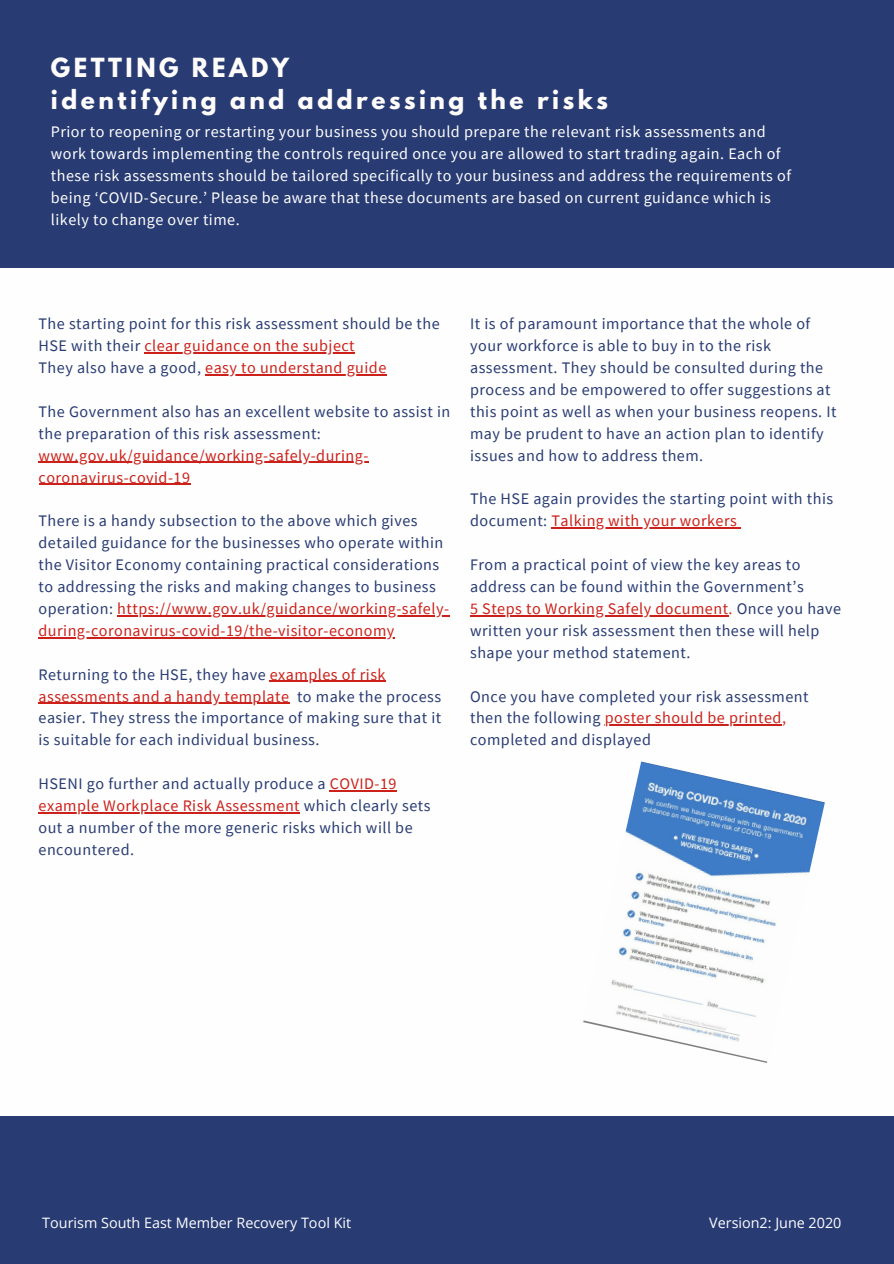
<style>
.page{position:relative;width:894px;height:1264px;background:#fff}
.page>*{position:absolute;margin:0;border:0;box-sizing:border-box;transform-origin:0 0}
.t1{font:700 23.4px/31.8px "League Spartan";letter-spacing:.15em;color:#fffcfc}
.t2{font:16.05px/21.9px "Source Sans Pro";letter-spacing:.03em;color:#283b73}
.t3{font:16.05px/21.9px "Source Sans Pro";letter-spacing:.03em;color:#fff}
.t4{font:16.05px/21.9px "Source Sans Pro";letter-spacing:.03em;color:#cc211a}
.t5{font:14.4px "Open Sans";color:#fff}
.s1{color:#cc211a}
</style>
<div class="page">
<div style="left:0;top:0;width:893px;height:1263px;background:#283b73"></div>
<div style="left:0;top:268px;width:893px;height:847px;background:#fefefe"></div>
<img style="left:583px;top:761px;width:241px;height:301px">
<hr style="left:144px;top:352px;width:211px;height:1px;background:#cc211a">
<hr style="left:205px;top:374px;width:181px;height:1px;background:#cc211a">
<hr style="left:39px;top:462px;width:330px;height:1px;background:#cc211a">
<hr style="left:39px;top:483px;width:151px;height:1px;background:#cc211a">
<hr style="left:117px;top:615px;width:332px;height:1px;background:#cc211a">
<hr style="left:39px;top:637px;width:356px;height:1px;background:#cc211a">
<hr style="left:270px;top:680px;width:116px;height:2px;background:#cc211a">
<hr style="left:39px;top:702px;width:250px;height:1px;background:#cc211a">
<hr style="left:330px;top:790px;width:67px;height:1px;background:#cc211a">
<hr style="left:39px;top:812px;width:261px;height:1px;background:#cc211a">
<hr style="left:551px;top:527px;width:186px;height:1px;background:#cc211a">
<hr style="left:470px;top:615px;width:258px;height:1px;background:#cc211a">
<hr style="left:604px;top:724px;width:177px;height:1px;background:#cc211a">
<h1 class="t1" style="left:51px;top:55px;width:558px">GETTING READY<br>identifying and addressing the risks</h1>
<p class="t3" style="left:51px;top:120px;width:741px">Prior to reopening or restarting your business you should prepare the relevant risk assessments and work towards implementing the controls required once you are allowed to start trading again. Each of these risk assessments should be tailored specifically to your business and address the requirements of being ‘COVID-Secure.’ Please be aware that these documents are based on current guidance which is likely to change over time.</p>
<p class="t2" style="left:39px;top:312px;width:402px">The starting point for this risk assessment should be the<br>HSE with their <span class="s1">clear guidance on the subject<br></span>They also have a good, <span class="s1">easy to understand guide</span></p>
<p class="t2" style="left:39px;top:400px;width:413px">The Government also has an excellent website to assist in the preparation of this risk assessment:</p>
<p class="t4" style="left:39px;top:444px;width:331px">www.gov.uk/guidance/working-safely-during&shy;coronavirus-covid-19</p>
<p class="t2" style="left:39px;top:509px;width:412px">There is a handy subsection to the above which gives detailed guidance for the businesses who operate within the Visitor Economy containing practical considerations to addressing the risks and making changes to business operation: <span class="s1">https://www.gov.uk/guidance/working-safely&shy;during-coronavirus-covid-19/the-visitor-economy</span></p>
<p class="t2" style="left:39px;top:663px;width:404px">Returning to the HSE, they have <span class="s1">examples of risk assessments and a handy template</span> to make the process easier. They stress the importance of making sure that it is suitable for each individual business.</p>
<p class="t2" style="left:39px;top:772px;width:393px">HSENI go further and actually produce a <span class="s1">COVID-19 example Workplace Risk Assessment</span> which clearly sets out a number of the more generic risks which will be encountered.</p>
<p class="t2" style="left:470px;top:312px;width:368px">It is of paramount importance that the whole of your workforce is able to buy in to the risk assessment. They should be consulted during the process and be empowered to offer suggestions at this point as well as when your business reopens. It may be prudent to have an action plan to identify issues and how to address them.</p>
<p class="t2" style="left:470px;top:488px;width:364px">The HSE again provides the starting point with this document: <span class="s1">Talking with your workers</span></p>
<p class="t2" style="left:470px;top:553px;width:372px">From a practical point of view the key areas to address can be found within the Government’s<br><span class="s1">5 Steps to Working Safely document.</span> Once you have written your risk assessment then these will help shape your method statement.</p>
<p class="t2" style="left:470px;top:685px;width:340px">Once you have completed your risk assessment then the following <span class="s1">poster should be printed, </span>completed and displayed</p>
<p class="t5" style="left:42px;top:1212px;width:310px">Tourism South East Member Recovery Tool Kit</p>
<p class="t5" style="left:709px;top:1212px;width:134px">Version2: June 2020</p>
</div>
